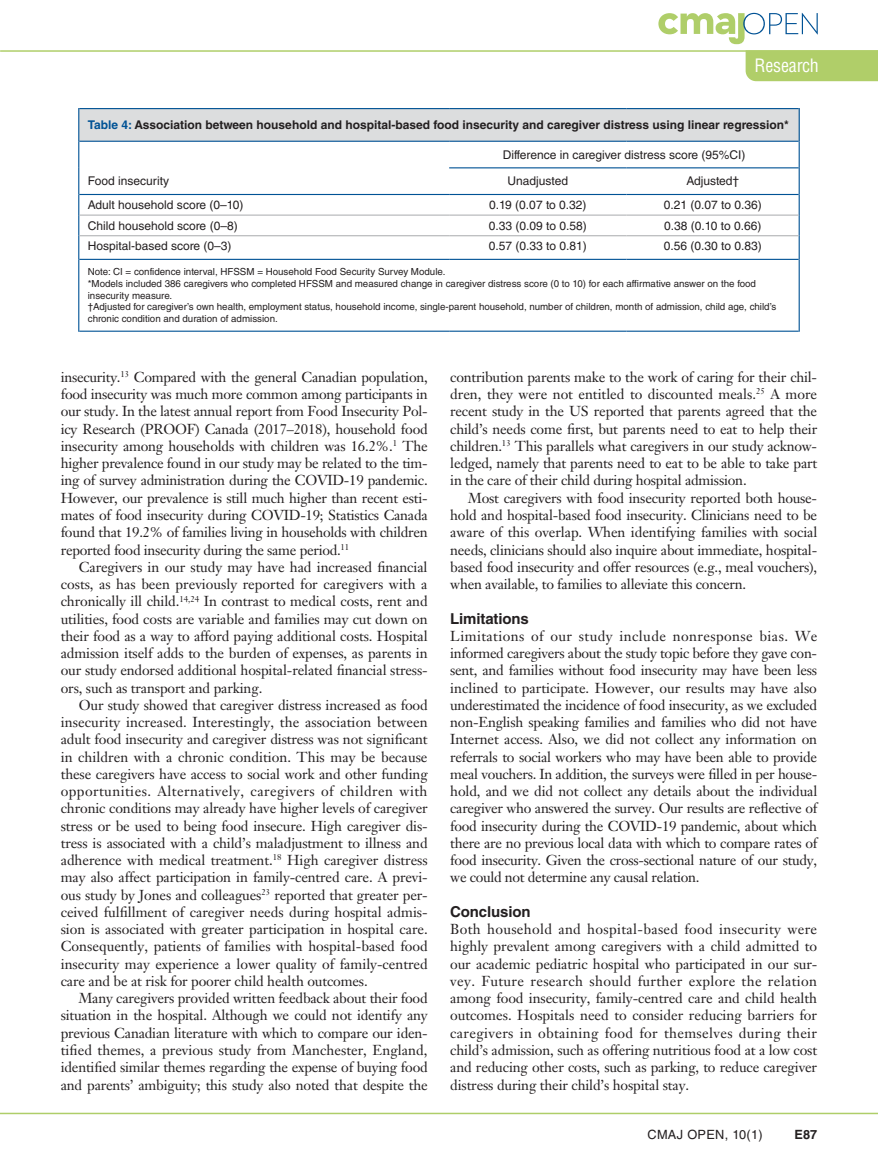
<style>
.page{position:relative;width:878px;height:1175px;background:#fff}
.page>*{position:absolute;margin:0;border:0;box-sizing:border-box;transform-origin:0 0}
.t1{font:condensed 18px "Helvetica LT Std";letter-spacing:-.01em;color:#fff}
.t2{font:700 15px "Helvetica LT Std";letter-spacing:-.01em;color:#231f20}
.t3{font:14.25px/17.2px "Janson Text LT Std";letter-spacing:-.015em;color:#231f20;text-align:justify}
.t4{font:12.75px "Helvetica LT Std";letter-spacing:.025em;color:#231f20}
.t5{font:700 12.75px "Helvetica LT Std";color:#231f20}
.t6{font:12px "Helvetica LT Std";color:#231f20}
.t7{font:700 12px "Helvetica LT Std";color:#231f20}
.t8{font:9.75px/11.7px "Helvetica LT Std";color:#231f20}
.s1{color:#005295}
</style>
<div class="page">
<hr style="left:0;top:1112px;width:878px;height:2px;background:#afce69">
<svg style="left:658px;top:13px;width:159px;height:31px"></svg>
<hr style="left:0;top:50px;width:878px;height:2px;background:#afce69">
<div style="left:745px;top:50px;width:133px;height:31px;background:#b0ce69"></div>
<div style="left:79px;top:109px;width:720px;height:32px;background:#dcddde"></div>
<hr style="left:79px;top:108px;width:370px;height:1px;background:#005295">
<hr style="left:78px;top:108px;width:1px;height:33px;background:#005295">
<hr style="left:449px;top:108px;width:177px;height:1px;background:#005295">
<hr style="left:626px;top:108px;width:172px;height:1px;background:#005295">
<hr style="left:798px;top:108px;width:1px;height:33px;background:#005295">
<svg style="left:78px;top:141px;width:1px;height:118px"></svg>
<svg style="left:798px;top:141px;width:1px;height:118px"></svg>
<hr style="left:79px;top:214px;width:370px;height:2px;background:#b2b4b6">
<hr style="left:449px;top:214px;width:177px;height:2px;background:#b2b4b6">
<hr style="left:626px;top:214px;width:172px;height:2px;background:#b2b4b6">
<hr style="left:79px;top:235px;width:370px;height:1px;background:#b2b4b6">
<hr style="left:449px;top:235px;width:177px;height:1px;background:#b2b4b6">
<hr style="left:626px;top:235px;width:172px;height:1px;background:#b2b4b6">
<hr style="left:798px;top:259px;width:1px;height:73px;background:#005295">
<hr style="left:79px;top:141px;width:370px;height:1px;background:#005295">
<hr style="left:449px;top:141px;width:177px;height:1px;background:#005295">
<hr style="left:626px;top:141px;width:172px;height:1px;background:#005295">
<hr style="left:79px;top:194px;width:370px;height:1px;background:#005295">
<hr style="left:449px;top:194px;width:177px;height:1px;background:#005295">
<hr style="left:626px;top:194px;width:172px;height:1px;background:#005295">
<hr style="left:449px;top:167px;width:177px;height:1px;background:#005295">
<hr style="left:626px;top:167px;width:172px;height:1px;background:#005295">
<hr style="left:79px;top:259px;width:370px;height:1px;background:#005295">
<hr style="left:78px;top:259px;width:1px;height:73px;background:#005295">
<hr style="left:449px;top:259px;width:177px;height:1px;background:#005295">
<hr style="left:626px;top:259px;width:172px;height:1px;background:#005295">
<hr style="left:79px;top:330px;width:370px;height:2px;background:#005295">
<hr style="left:449px;top:330px;width:177px;height:2px;background:#005295">
<hr style="left:626px;top:330px;width:172px;height:2px;background:#005295">
<p class="t1" style="left:754px;top:54px;width:66px">Research</p>
<p class="t7" style="left:88px;top:118px;width:702px"><span class="s1">Table 4:</span> Association between household and hospital-based food insecurity and caregiver distress using linear regression*</p>
<p class="t6" style="left:88px;top:174px;width:83px">Food insecurity</p>
<p class="t6" style="left:503px;top:148px;width:244px">Difference in caregiver distress score (95%CI)</p>
<p class="t6" style="left:507px;top:174px;width:62px">Unadjusted</p>
<p class="t6" style="left:686px;top:174px;width:54px">Adjusted†</p>
<p class="t6" style="left:88px;top:198px;width:157px">Adult household score (0–10)</p>
<p class="t6" style="left:489px;top:198px;width:99px">0.19 (0.07 to 0.32)</p>
<p class="t6" style="left:663px;top:198px;width:99px">0.21 (0.07 to 0.36)</p>
<p class="t6" style="left:88px;top:218px;width:151px">Child household score (0–8)</p>
<p class="t6" style="left:489px;top:218px;width:99px">0.33 (0.09 to 0.58)</p>
<p class="t6" style="left:664px;top:218px;width:99px">0.38 (0.10 to 0.66)</p>
<p class="t6" style="left:88px;top:239px;width:145px">Hospital-based score (0–3)</p>
<p class="t6" style="left:489px;top:239px;width:99px">0.57 (0.33 to 0.81)</p>
<p class="t6" style="left:663px;top:239px;width:99px">0.56 (0.30 to 0.83)</p>
<p class="t8" style="left:88px;top:266px;width:690px">Note: CI = confidence interval, HFSSM = Household Food Security Survey Module.<br>*Models included 386 caregivers who completed HFSSM and measured change in caregiver distress score (0 to 10) for each affirmative answer on the food insecurity measure.<br>†Adjusted for caregiver’s own health, employment status, household income, single-parent household, number of children, month of admission, child age, child’s chronic condition and duration of admission.</p>
<p class="t3" style="left:61px;top:368px;width:368px">insecurity.<sup>13</sup> Compared with the general Canadian population, food insecurity was much more common among participants in our study. In the latest annual report from Food Insecurity Pol&shy;icy Research (PROOF) Canada (2017–2018), household food insecurity among households with children was 16.2%.<sup>1</sup> The higher prevalence found in our study may be related to the tim&shy;ing of survey administration during the COVID-19 pandemic.<br>However, our prevalence is still much higher than recent esti&shy;mates of food insecurity during COVID-19; Statistics Canada found that 19.2% of families living in households with children reported food insecurity during the same period.<sup>11</sup></p>
<p class="t3" style="left:61px;top:558px;width:368px;text-indent:18px">Caregivers in our study may have had increased financial costs, as has been previously reported for caregivers with a chronically ill child.<sup>14,24</sup> In contrast to medical costs, rent and utilities, food costs are variable and families may cut down on their food as a way to afford paying additional costs. Hospital admission itself adds to the burden of expenses, as parents in our study endorsed additional hospital-related financial stress&shy;ors, such as transport and parking.</p>
<p class="t3" style="left:61px;top:696px;width:368px;text-indent:18px">Our study showed that caregiver distress increased as food insecurity increased. Interestingly, the association between adult food insecurity and caregiver distress was not significant in children with a chronic condition. This may be because these caregivers have access to social work and other funding opportunities. Alternatively, caregivers of children with chronic conditions may already have higher levels of caregiver stress or be used to being food insecure. High caregiver dis&shy;tress is associated with a child’s maladjustment to illness and adherence with medical treatment.<sup>18</sup> High caregiver distress may also affect participation in family-centred care. A previ&shy;ous study by Jones and colleagues<sup>23</sup> reported that greater per&shy;ceived fulfillment of caregiver needs during hospital admis&shy;sion is associated with greater participation in hospital care.<br>Consequently, patients of families with hospital-based food insecurity may experience a lower quality of family-centred care and be at risk for poorer child health outcomes.</p>
<p class="t3" style="left:61px;top:989px;width:368px;text-indent:18px">Many caregivers provided written feedback about their food situation in the hospital. Although we could not identify any previous Canadian literature with which to compare our iden&shy;tified themes, a previous study from Manchester, England, identified similar themes regarding the expense of buying food and parents’ ambiguity; this study also noted that despite the</p>
<p class="t3" style="left:450px;top:368px;width:368px">contribution parents make to the work of caring for their chil&shy;dren, they were not entitled to discounted meals.<sup>25</sup> A more recent study in the US reported that parents agreed that the child’s needs come first, but parents need to eat to help their children.<sup>13</sup> This parallels what caregivers in our study acknow&shy;ledged, namely that parents need to eat to be able to take part in the care of their child during hospital admission.</p>
<p class="t3" style="left:450px;top:489px;width:369px;text-indent:18px">Most caregivers with food insecurity reported both house&shy;hold and hospital-based food insecurity. Clinicians need to be aware of this overlap. When identifying families with social needs, clinicians should also inquire about immediate, hospital&shy;based food insecurity and offer resources (e.g., meal vouchers), when available, to families to alleviate this concern.</p>
<p class="t2" style="left:450px;top:609px;width:80px">Limitations</p>
<p class="t3" style="left:450px;top:627px;width:368px">Limitations of our study include nonresponse bias. We informed caregivers about the study topic before they gave con&shy;sent, and families without food insecurity may have been less inclined to participate. However, our results may have also underestimated the incidence of food insecurity, as we excluded non-English speaking families and families who did not have Internet access. Also, we did not collect any information on referrals to social workers who may have been able to provide meal vouchers. In addition, the surveys were filled in per house&shy;hold, and we did not collect any details about the individual caregiver who answered the survey. Our results are reflective of food insecurity during the COVID-19 pandemic, about which there are no previous local data with which to compare rates of food insecurity. Given the cross-sectional nature of our study, we could not determine any causal relation.</p>
<p class="t2" style="left:450px;top:902px;width:82px">Conclusion</p>
<p class="t3" style="left:450px;top:920px;width:369px">Both household and hospital-based food insecurity were highly prevalent among caregivers with a child admitted to our academic pediatric hospital who participated in our sur&shy;vey. Future research should further explore the relation among food insecurity, family-centred care and child health outcomes. Hospitals need to consider reducing barriers for caregivers in obtaining food for themselves during their child’s admission, such as offering nutritious food at a low cost and reducing other costs, such as parking, to reduce caregiver distress during their child’s hospital stay.</p>
<p class="t4" style="left:647px;top:1127px;width:117px">CMAJ OPEN, 10(1)</p>
<p class="t5" style="left:794px;top:1126px;width:24px">E87</p>
</div>
